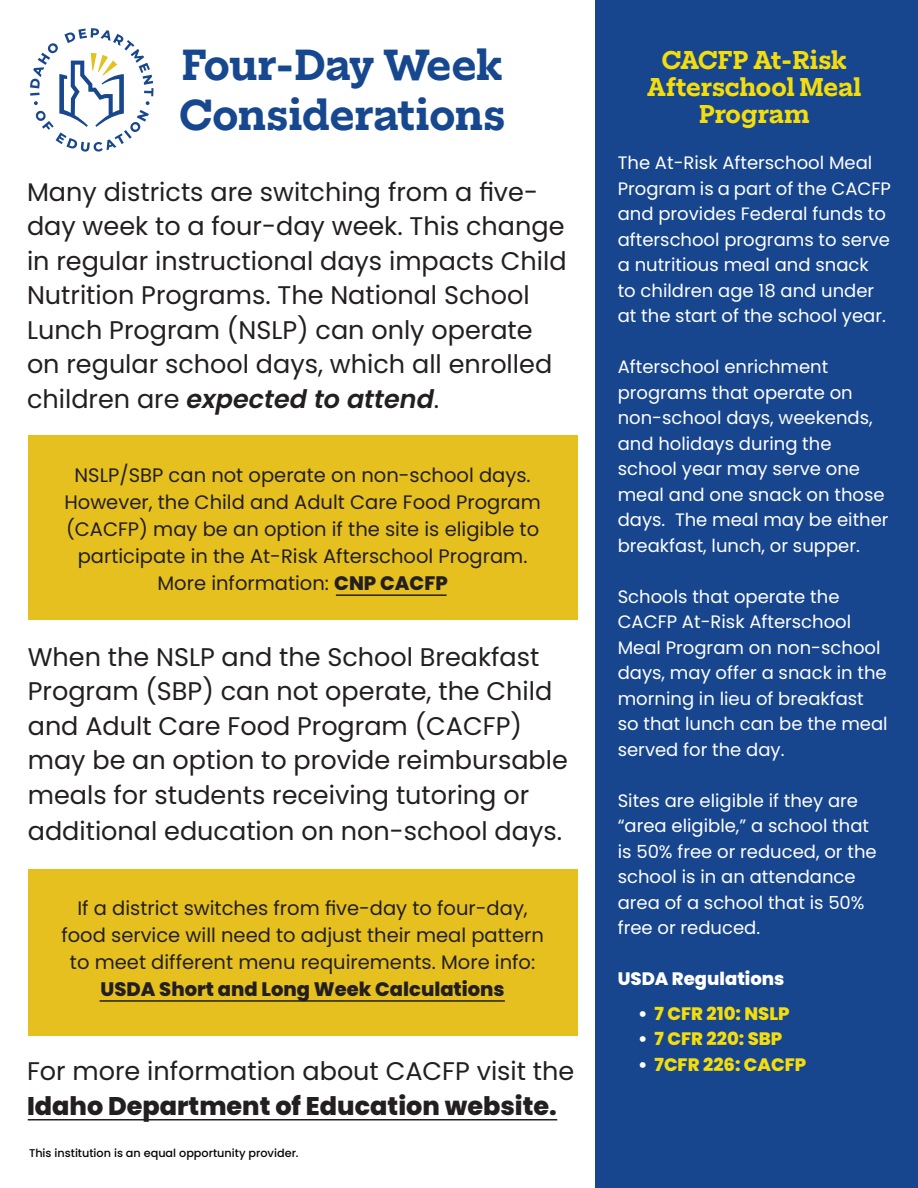
<style>
.page{position:relative;width:918px;height:1188px;background:#fff}
.page>*{position:absolute;margin:0;border:0;box-sizing:border-box;transform-origin:0 0}
.t1{font:700 40.5px/49.5px "Elizeth";letter-spacing:-.01em;color:#17488f}
.t2{font:25.5px/34.8px "Poppins";color:#231f20}
.t3{font:800 25.5px "Poppins";color:#231f20}
.t4{font:700 24px/27px "Elizeth";letter-spacing:-.005em;color:#f4dd0d;text-align:center}
.t5{font:19.5px/27px "Poppins";color:#231f20;text-align:center}
.t6{font:800 19.5px "Poppins";color:#231f20}
.t7{font:18px/25.5px "Poppins";color:#fff}
.t8{font:800 18px "Poppins";color:#f4dd0d}
.t9{font:800 18px "Poppins";color:#fff}
.t10{font:500 11.25px "Poppins";color:#040503}
.s1{font-weight:600;font-style:italic}
.s2{font-weight:800}
.s3{color:#fff}
</style>
<div class="page">
<div style="left:595px;top:0;width:323px;height:1187px;background:#17468f"></div>
<div style="left:28px;top:436px;width:549px;height:184px;background:#e6c01f"></div>
<div style="left:28px;top:869px;width:549px;height:167px;background:#e6c01f"></div>
<hr style="left:336px;top:594px;width:111px;height:2px;background:#231f20">
<hr style="left:100px;top:1000px;width:405px;height:2px;background:#231f20">
<hr style="left:28px;top:1119px;width:529px;height:1px;background:#231f20">
<svg style="left:30px;top:28px;width:124px;height:124px"></svg>
<h1 class="t1" style="left:179px;top:38px;width:327px">Four-Day Week<br>Considerations</h1>
<p class="t2" style="left:27px;top:175px;width:539px">Many districts are switching from a five&shy;day week to a four-day week. This change</p>
<p class="t2" style="left:27px;top:244px;width:541px">in regular instructional days impacts Child</p>
<p class="t2" style="left:27px;top:278px;width:507px">Nutrition Programs. The National School<br>Lunch Program (NSLP) can only operate</p>
<p class="t2" style="left:27px;top:347px;width:527px">on regular school days, which all enrolled children are <span class="s1">expected to attend</span>.</p>
<p class="t5" style="left:64px;top:461px;width:478px">NSLP/SBP can not operate on non-school days.<br>However, the Child and Adult Care Food Program (CACFP) may be an option if the site is eligible to participate in the At-Risk Afterschool Program.</p>
<p class="t5" style="left:158px;top:569px;width:292px">More information: <span class="s2">CNP CACFP</span></p>
<p class="t2" style="left:28px;top:640px;width:542px">When the NSLP and the School Breakfast Program (SBP) can not operate, the Child and Adult Care Food Program (CACFP) may be an option to provide reimbursable meals for students receiving tutoring or additional education on non-school days.</p>
<p class="t5" style="left:61px;top:895px;width:484px">If a district switches from five-day to four-day, food service will need to adjust their meal pattern to meet different menu requirements. More info:</p>
<p class="t6" style="left:101px;top:978px;width:406px">USDA Short and Long Week Calculations</p>
<p class="t2" style="left:27px;top:1054px;width:549px">For more information about CACFP visit the</p>
<p class="t3" style="left:27px;top:1091px;width:531px">Idaho Department of Education website.</p>
<p class="t10" style="left:29px;top:1147px;width:271px">This institution is an equal opportunity provider.</p>
<p class="t4" style="left:647px;top:45px;width:216px">CACFP At-Risk<br>Afterschool Meal<br>Program</p>
<p class="t7" style="left:618px;top:150px;width:275px">The At-Risk Afterschool Meal<br>Program is a part of the CACFP and provides Federal funds to afterschool programs to serve</p>
<p class="t7" style="left:618px;top:252px;width:258px">a nutritious meal and snack to children age 18 and under</p>
<p class="t7" style="left:618px;top:303px;width:270px">at the start of the school year.</p>
<p class="t7" style="left:618px;top:354px;width:212px">Afterschool enrichment</p>
<p class="t7" style="left:618px;top:380px;width:237px">programs that operate on</p>
<p class="t7" style="left:618px;top:405px;width:256px">non-school days, weekends,</p>
<p class="t7" style="left:618px;top:431px;width:215px">and holidays during the</p>
<p class="t7" style="left:618px;top:456px;width:244px">school year may serve one</p>
<p class="t7" style="left:618px;top:482px;width:268px">meal and one snack on those</p>
<p class="t7" style="left:618px;top:507px;width:272px">days. The meal may be either breakfast, lunch, or supper.</p>
<p class="t7" style="left:618px;top:584px;width:264px">Schools that operate the<br>CACFP At-Risk Afterschool<br>Meal Program on non-school</p>
<p class="t7" style="left:618px;top:660px;width:270px">days, may offer a snack in the</p>
<p class="t7" style="left:618px;top:686px;width:271px">morning in lieu of breakfast so that lunch can be the meal served for the day.</p>
<p class="t7" style="left:618px;top:788px;width:253px">Sites are eligible if they are “area eligible,” a school that</p>
<p class="t7" style="left:618px;top:839px;width:260px">is 50% free or reduced, or the school is in an attendance area of a school that is 50%</p>
<p class="t7" style="left:618px;top:915px;width:144px">free or reduced.</p>
<p class="t9" style="left:618px;top:969px;width:168px">USDA Regulations</p>
<p class="t8" style="left:638px;top:1003px;width:153px"><span class="s3">•</span> 7 CFR 210: NSLP</p>
<p class="t8" style="left:638px;top:1029px;width:146px"><span class="s3">•</span> 7 CFR 220: SBP</p>
<p class="t8" style="left:638px;top:1054px;width:170px"><span class="s3">•</span> 7CFR 226: CACFP</p>
</div>
